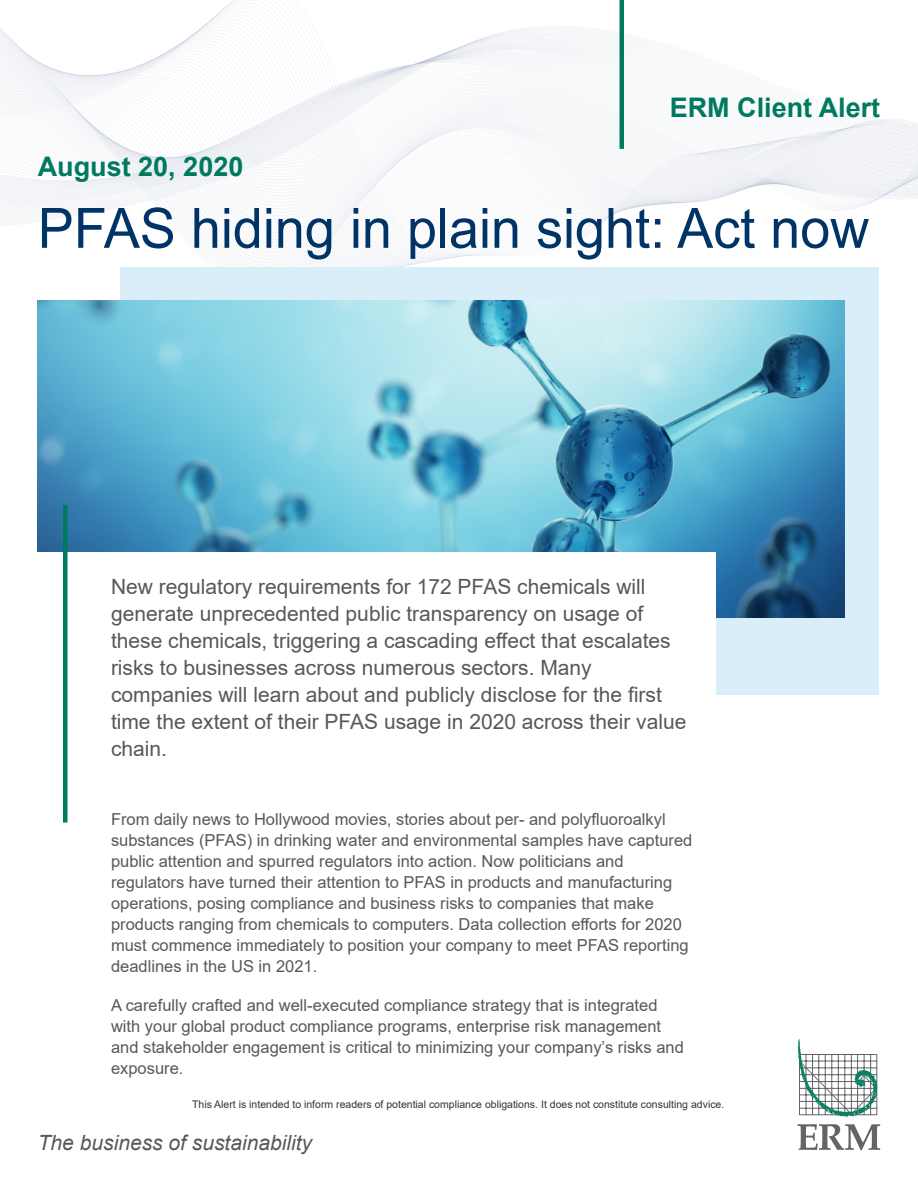
<style>
.page{position:relative;width:918px;height:1188px;background:#fff}
.page>*{position:absolute;margin:0;border:0;box-sizing:border-box;transform-origin:0 0}
.t1{font:55.65px "Arial";color:#036}
.t2{font:700 27px "Arial";color:#007a5f}
.t3{font:21px/27px "Arial";color:#57585a}
.t4{font:italic 21px "Arial";color:#57585a}
.t5{font:16.5px/21px "Arial";color:#57585a}
.t6{font:10.5px "Arial";color:#333}
</style>
<div class="page">
<img style="left:0;top:0;width:918px;height:482px">
<svg style="left:798px;top:1124px;width:82px;height:26px"></svg>
<svg style="left:798px;top:1039px;width:80px;height:78px"></svg>
<div style="left:120px;top:267px;width:759px;height:427px;background:#d9eef9"></div>
<img style="left:38px;top:300px;width:806px;height:318px">
<hr style="left:620px;top:0;width:4px;height:149px;background:#007a5f">
<div style="left:30px;top:552px;width:686px;height:228px;background:#fff"></div>
<div style="left:63px;top:505px;width:5px;height:318px;background:#007a5f"></div>
<p class="t2" style="left:38px;top:147px;width:207px">August 20, 2020</p>
<p class="t2" style="left:670px;top:88px;width:212px">ERM Client Alert</p>
<p class="t1" style="left:38px;top:190px;width:833px">PFAS hiding in plain sight: Act now</p>
<p class="t3" style="left:111px;top:573px;width:577px">New regulatory requirements for 172 PFAS chemicals will generate unprecedented public transparency on usage of these chemicals, triggering a cascading effect that escalates risks to businesses across numerous sectors. Many companies will learn about and publicly disclose for the first time the extent of their PFAS usage in 2020 across their value chain.</p>
<p class="t5" style="left:111px;top:809px;width:583px">From daily news to Hollywood movies, stories about per- and polyfluoroalkyl substances (PFAS) in drinking water and environmental samples have captured public attention and spurred regulators into action. Now politicians and regulators have turned their attention to PFAS in products and manufacturing operations, posing compliance and business risks to companies that make products ranging from chemicals to computers. Data collection efforts for 2020 must commence immediately to position your company to meet PFAS reporting deadlines in the US in 2021.</p>
<p class="t5" style="left:111px;top:995px;width:574px">A carefully crafted and well-executed compliance strategy that is integrated with your global product compliance programs, enterprise risk management and stakeholder engagement is critical to minimizing your company’s risks and exposure.</p>
<p class="t6" style="left:192px;top:1097px;width:534px">This Alert is intended to inform readers of potential compliance obligations. It does not constitute consulting advice.</p>
<p class="t4" style="left:38px;top:1129px;width:276px">The business of sustainability</p>
</div>
